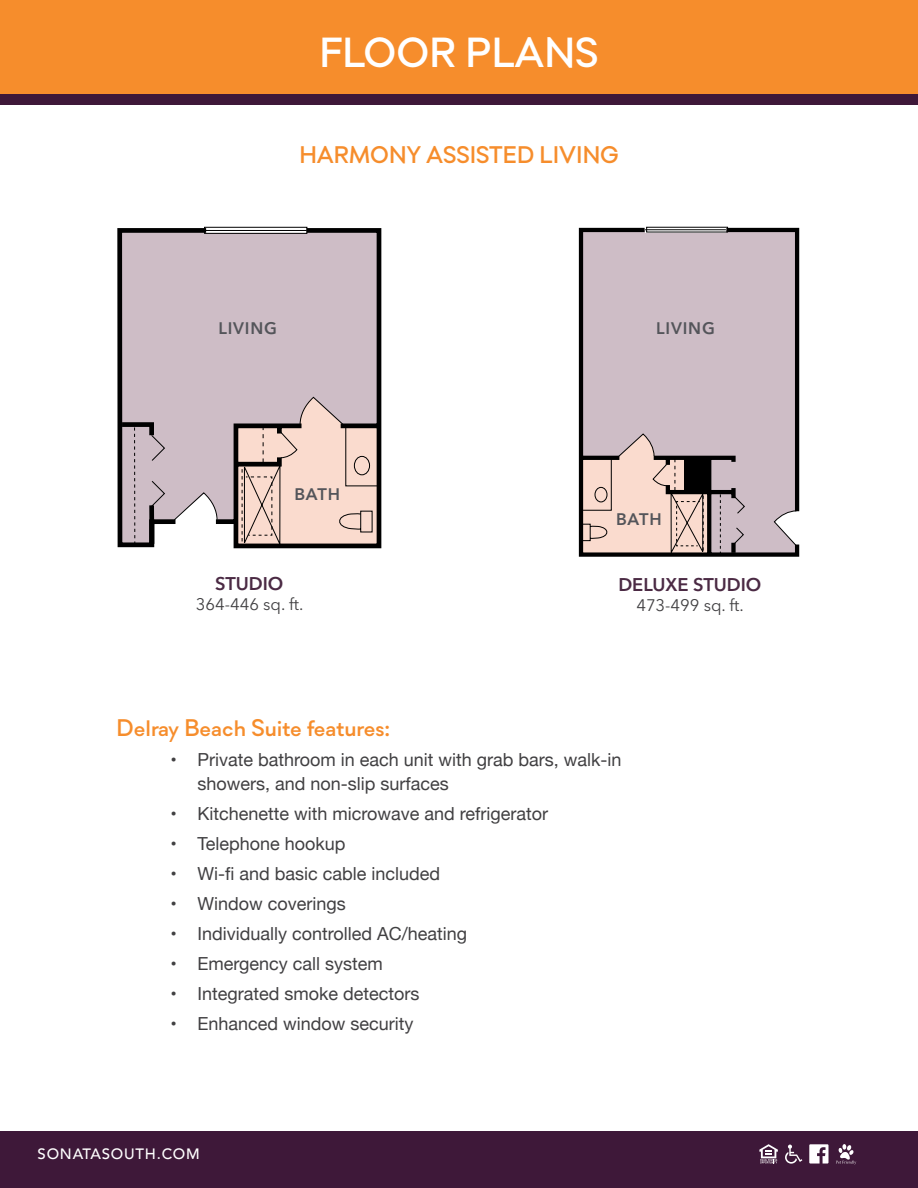
<style>
.page{position:relative;width:918px;height:1188px;background:#fff}
.page>*{position:absolute;margin:0;border:0;box-sizing:border-box;transform-origin:0 0}
.t1{font:500 42px "Soin Sans Pro";color:#fff}
.t2{font:500 24px "Soin Sans Pro";color:#f68d2c}
.t3{font:600 18.3px "Avenir Next LT Pro";color:#4b2a44}
.t4{font:18px/24px "Helvetica Neue";color:#414042}
.t5{font:16.65px "Avenir Next LT Pro";color:#414042}
.t6{font:600 16.65px "Avenir Next LT Pro";letter-spacing:.05em;color:#54555a}
.t7{font:500 15px "Avenir";letter-spacing:.05em;color:#fff}
</style>
<div class="page">
<svg style="left:117px;top:228px;width:265px;height:321px;background:#9a8e94"></svg>
<svg style="left:150px;top:226px;width:228px;height:323px;background:#cdbbbe"></svg>
<svg style="left:578px;top:226px;width:222px;height:331px;background:#7a7a7a"></svg>
<svg style="left:580px;top:227px;width:218px;height:329px;background:#c5b3b8"></svg>
<div style="left:684px;top:459px;width:24px;height:33px;background:#000"></div>
<div style="left:0;top:0;width:918px;height:96px;background:#f68d2c"></div>
<div style="left:0;top:94px;width:918px;height:11px;background:#3e1839"></div>
<div style="left:0;top:1132px;width:918px;height:56px;background:#3e1839"></div>
<svg style="left:809px;top:1144px;width:20px;height:20px"></svg>
<svg style="left:759px;top:1144px;width:19px;height:19px"></svg>
<svg style="left:785px;top:1145px;width:17px;height:19px"></svg>
<svg style="left:836px;top:1144px;width:20px;height:21px"></svg>
<h1 class="t1" style="left:319px;top:27px;width:281px">FLOOR PLANS</h1>
<h2 class="t2" style="left:299px;top:141px;width:321px">HARMONY ASSISTED LIVING</h2>
<p class="t6" style="left:218px;top:318px;width:60px">LIVING</p>
<p class="t6" style="left:294px;top:484px;width:47px">BATH</p>
<p class="t6" style="left:656px;top:318px;width:60px">LIVING</p>
<p class="t6" style="left:616px;top:509px;width:47px">BATH</p>
<p class="t3" style="left:215px;top:573px;width:70px">STUDIO</p>
<p class="t5" style="left:196px;top:595px;width:109px">364-446 sq. ft.</p>
<p class="t3" style="left:618px;top:574px;width:145px">DELUXE STUDIO</p>
<p class="t5" style="left:636px;top:596px;width:109px">473-499 sq. ft.</p>
<h2 class="t2" style="left:117px;top:713px;width:275px">Delray Beach Suite features:</h2>
<p class="t4" style="left:198px;top:749px;width:426px;text-indent:-27px">• Private bathroom in each unit with grab bars, walk-in showers, and non-slip surfaces</p>
<p class="t4" style="left:171px;top:803px;width:379px">• Kitchenette with microwave and refrigerator</p>
<p class="t4" style="left:171px;top:833px;width:177px">• Telephone hookup</p>
<p class="t4" style="left:171px;top:863px;width:271px">• Wi-fi and basic cable included</p>
<p class="t4" style="left:171px;top:893px;width:177px">• Window coverings</p>
<p class="t4" style="left:171px;top:923px;width:298px">• Individually controlled AC/heating</p>
<p class="t4" style="left:171px;top:953px;width:214px">• Emergency call system</p>
<p class="t4" style="left:171px;top:983px;width:251px">• Integrated smoke detectors</p>
<p class="t4" style="left:171px;top:1013px;width:244px">• Enhanced window security</p>
<p class="t7" style="left:38px;top:1141px;width:164px">SONATASOUTH.COM</p>
</div>
